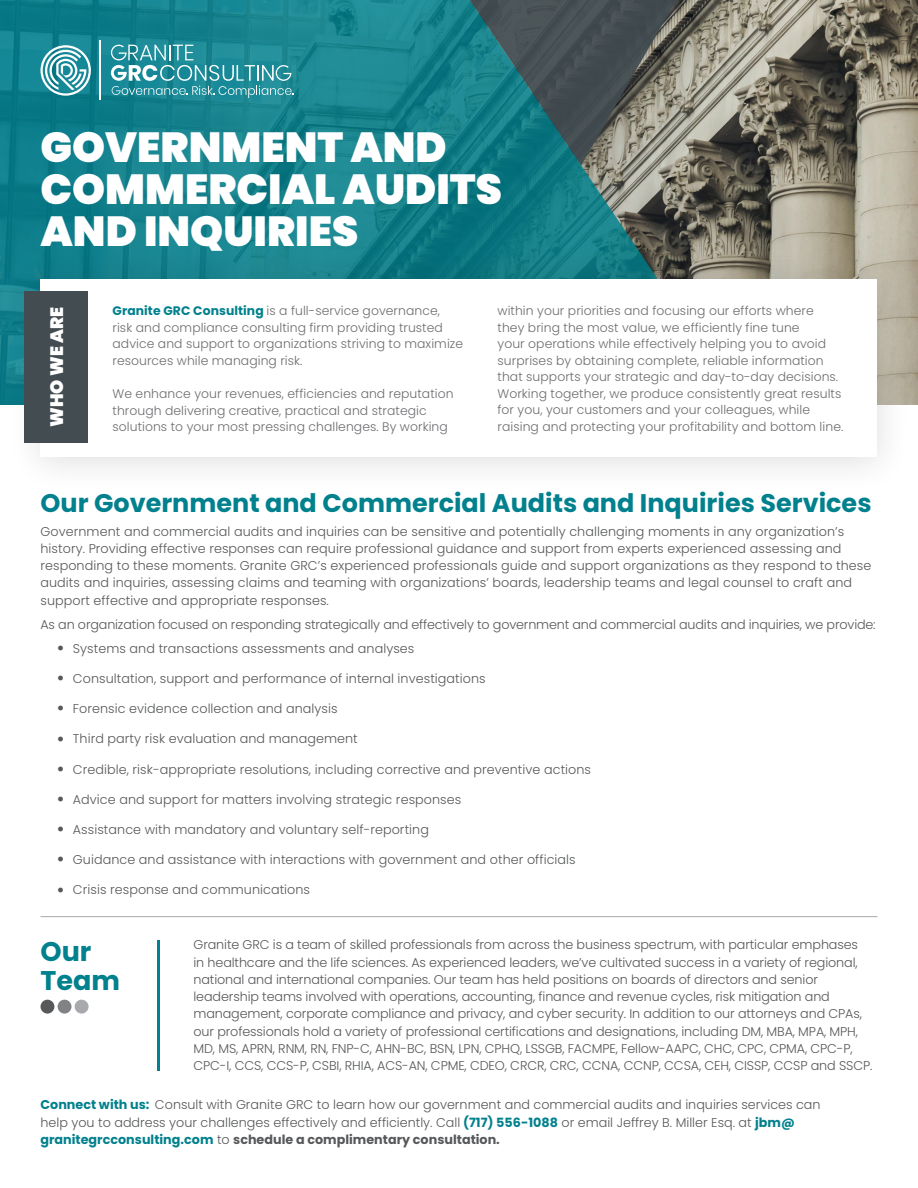
<style>
.page{position:relative;width:918px;height:1188px;background:#fff}
.page>*{position:absolute;margin:0;border:0;box-sizing:border-box;transform-origin:0 0}
.t1{font:900 42px/42px "Poppins";color:#fff}
.t2{font:700 27px/28.5px "Poppins";color:#00818d}
.P_Title{font:700 25.5px "Poppins";color:#00818d}
.t3{font:900 18px "Poppins";color:#fff}
.P_Title-2{font:300 12.75px/17.2px "Poppins";letter-spacing:.005em;color:#57585a}
.P_Title-3{font:300 12.75px "Poppins";letter-spacing:-.015em;color:#57585a}
.t4{font:300 12.3px/16.5px "Poppins";letter-spacing:.005em;color:#6c6d70}
.s1{font-weight:700;color:#00818d}
.s2{font-size:21px}
.s3{font-weight:700}
</style>
<div class="page">
<img style="left:742px;top:0;width:176px;height:405px">
<svg style="left:0;top:0;width:742px;height:405px;background:#248087"></svg>
<svg style="left:461px;top:0;width:223px;height:165px;background:#46696a"></svg>
<svg style="left:41px;top:45px;width:50px;height:51px"></svg>
<hr style="left:100px;top:40px;width:1px;height:60px;background:#fff">
<svg style="left:111px;top:45px;width:183px;height:53px;background:#419da8"></svg>
<hr style="left:40px;top:916px;width:838px;height:1px;background:#a8a9ad">
<hr style="left:157px;top:940px;width:2px;height:130px;background:#00818d">
<div style="left:41px;top:1000px;width:13px;height:14px;background:#57585a;border-radius:50%"></div>
<div style="left:58px;top:1000px;width:13px;height:14px;background:#808285;border-radius:50%"></div>
<div style="left:75px;top:1000px;width:14px;height:14px;background:#a8a9ad;border-radius:50%"></div>
<div style="left:7px;top:250px;width:904px;height:244px;background:#231f20;opacity:.15"></div>
<div style="left:40px;top:280px;width:838px;height:177px;background:#fff"></div>
<div style="left:24px;top:292px;width:63px;height:151px;background:#434c51"></div>
<p class="t1" style="left:40px;top:127px;width:463px">GOVERNMENT AND<br>COMMERCIAL AUDITS<br>AND INQUIRIES</p>
<p class="t3" style="left:46px;top:427px;width:121px;rotate:-90deg">WHO WE ARE</p>
<p class="t4" style="left:113px;top:303px;width:352px"><span class="s1">Granite GRC Consulting</span> is a full-service governance,<br>risk and compliance consulting firm providing trusted advice and support to organizations striving to maximize resources while managing risk.</p>
<p class="t4" style="left:113px;top:386px;width:343px">We enhance your revenues, efficiencies and reputation through delivering creative, practical and strategic solutions to your most pressing challenges. By working</p>
<p class="t4" style="left:498px;top:303px;width:347px">within your priorities and focusing our efforts where they bring the most value, we efficiently fine tune<br>your operations while effectively helping you to avoid surprises by obtaining complete, reliable information that supports your strategic and day-to-day decisions.<br>Working together, we produce consistently great results for you, your customers and your colleagues, while raising and protecting your profitability and bottom line.</p>
<p class="P_Title" style="left:40px;top:488px;width:833px">Our Government and Commercial Audits and Inquiries Services</p>
<p class="P_Title-2" style="left:40px;top:523px;width:832px">Government and commercial audits and inquiries can be sensitive and potentially challenging moments in any organization’s history. Providing effective responses can require professional guidance and support from experts experienced assessing and responding to these moments. Granite GRC’s experienced professionals guide and support organizations as they respond to these audits and inquiries, assessing claims and teaming with organizations’ boards, leadership teams and legal counsel to craft and support effective and appropriate responses.</p>
<p class="P_Title-3" style="left:40px;top:617px;width:837px">As an organization focused on responding strategically and effectively to government and commercial audits and inquiries, we provide:</p>
<p class="P_Title-2" style="left:57px;top:640px;width:359px"><span class="s2">•</span> Systems and transactions assessments and analyses</p>
<p class="P_Title-2" style="left:57px;top:670px;width:431px"><span class="s2">•</span> Consultation, support and performance of internal investigations</p>
<p class="P_Title-2" style="left:57px;top:700px;width:282px"><span class="s2">•</span> Forensic evidence collection and analysis</p>
<p class="P_Title-2" style="left:57px;top:730px;width:303px"><span class="s2">•</span> Third party risk evaluation and management</p>
<p class="P_Title-2" style="left:57px;top:761px;width:536px"><span class="s2">•</span> Credible, risk-appropriate resolutions, including corrective and preventive actions</p>
<p class="P_Title-2" style="left:57px;top:791px;width:406px"><span class="s2">•</span> Advice and support for matters involving strategic responses</p>
<p class="P_Title-2" style="left:57px;top:821px;width:374px"><span class="s2">•</span> Assistance with mandatory and voluntary self-reporting</p>
<p class="P_Title-2" style="left:57px;top:851px;width:521px"><span class="s2">•</span> Guidance and assistance with interactions with government and other officials</p>
<p class="P_Title-2" style="left:57px;top:881px;width:255px"><span class="s2">•</span> Crisis response and communications</p>
<p class="t2" style="left:41px;top:938px;width:81px">Our<br>Team</p>
<p class="P_Title-2" style="left:194px;top:936px;width:680px">Granite GRC is a team of skilled professionals from across the business spectrum, with particular emphases<br>in healthcare and the life sciences. As experienced leaders, we’ve cultivated success in a variety of regional, national and international companies. Our team has held positions on boards of directors and senior leadership teams involved with operations, accounting, finance and revenue cycles, risk mitigation and management, corporate compliance and privacy, and cyber security. In addition to our attorneys and CPAs, our professionals hold a variety of professional certifications and designations, including DM, MBA, MPA, MPH, MD, MS, APRN, RNM, RN, FNP-C, AHN-BC, BSN, LPN, CPHQ, LSSGB, FACMPE, Fellow-AAPC, CHC, CPC, CPMA, CPC-P, CPC-I, CCS, CCS-P, CSBI, RHIA, ACS-AN, CPME, CDEO, CRCR, CRC, CCNA, CCNP, CCSA, CEH, CISSP, CCSP and SSCP.</p>
<p class="P_Title-2" style="left:41px;top:1096px;width:782px"><span class="s1">Connect with us:</span> Consult with Granite GRC to learn how our government and commercial audits and inquiries services can help you to address your challenges effectively and efficiently. Call <span class="s1">(717) 556-1088</span> or email Jeffrey B. Miller Esq. at <span class="s1">jbm@ granitegrcconsulting.com</span> to <span class="s3">schedule a complimentary consultation.</span></p>
</div>
